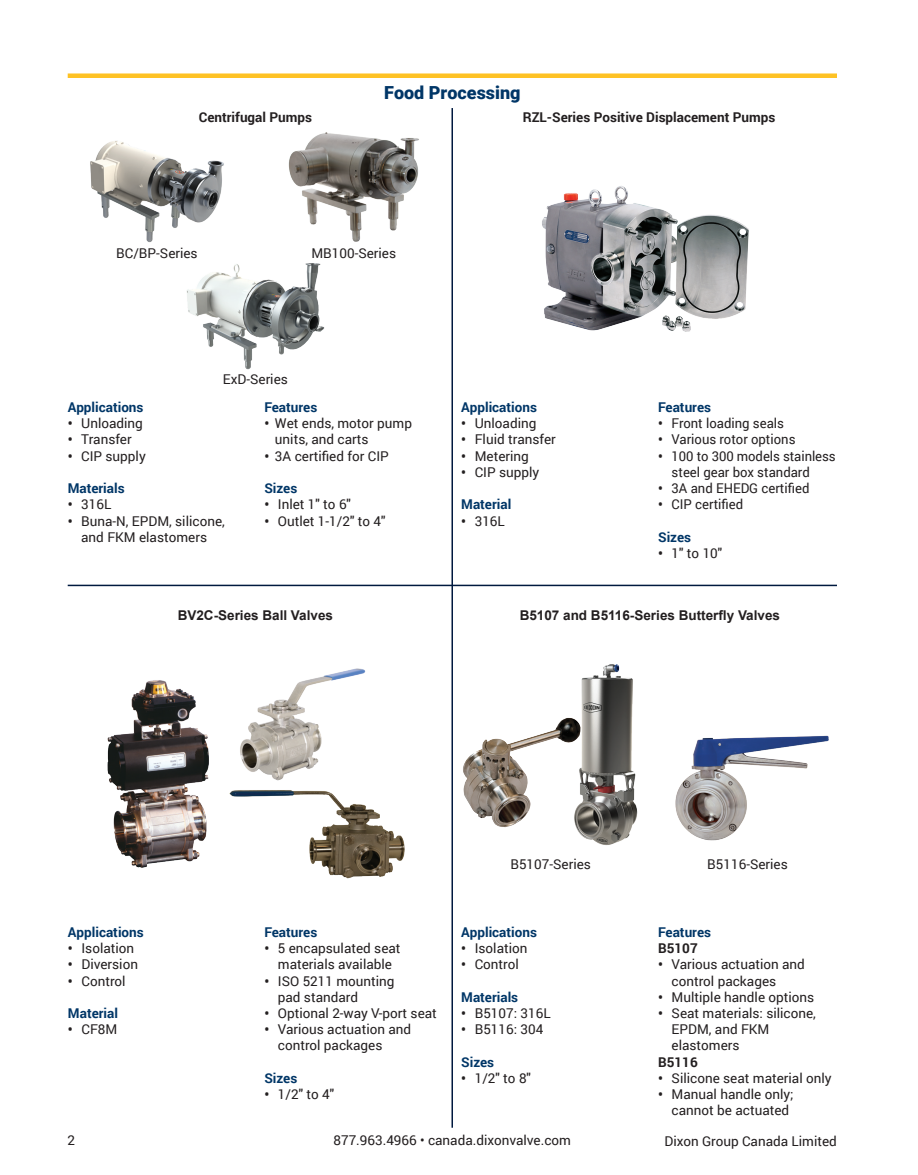
<style>
.page{position:relative;width:918px;height:1175px;background:#fff}
.page>*{position:absolute;margin:0;border:0;box-sizing:border-box;transform-origin:0 0}
._2020_Product_Name{font:900 18px "Roboto";color:#003667}
.body_text{font:13.5px/16.2px "Roboto";color:#231f20}
._2020_Body_Text_Head{font:700 13.5px "Roboto";color:#003667}
._2020_Product_Sub-he{font:700 13.5px "Arial";color:#231f20}
._2020_Product_Sub-he-2{font:700 13.5px "Roboto";color:#231f20}
.body_text-2{font:700 13.5px "Roboto";color:#231f20}
.s1{font-weight:700}
</style>
<div class="page">
<hr style="left:452px;top:108px;width:1px;height:1019px;background:#00193f">
<hr style="left:68px;top:584px;width:769px;height:2px;background:#00193f">
<img style="left:542px;top:186px;width:207px;height:146px">
<img style="left:529px;top:718px;width:38px;height:20px">
<img style="left:90px;top:140px;width:134px;height:103px">
<img style="left:288px;top:132px;width:131px;height:110px">
<img style="left:187px;top:263px;width:138px;height:106px">
<img style="left:572px;top:664px;width:66px;height:181px">
<img style="left:675px;top:735px;width:154px;height:106px">
<img style="left:229px;top:790px;width:176px;height:89px">
<img style="left:107px;top:680px;width:102px;height:188px">
<img style="left:240px;top:668px;width:126px;height:112px">
<div style="left:68px;top:73px;width:769px;height:5px;background:#fec224"></div>
<p class="_2020_Product_Sub-he-2" style="left:199px;top:108px;width:115px">Centrifugal Pumps</p>
<p class="_2020_Product_Name" style="left:384px;top:80px;width:138px">Food Processing</p>
<p class="_2020_Product_Sub-he-2" style="left:523px;top:108px;width:254px">RZL-Series Positive Displacement Pumps</p>
<p class="body_text" style="left:116px;top:245px;width:83px">BC/BP-Series</p>
<p class="body_text" style="left:311px;top:245px;width:86px">MB100-Series</p>
<p class="body_text" style="left:223px;top:370px;width:67px">ExD-Series</p>
<p class="_2020_Body_Text_Head" style="left:68px;top:398px;width:77px">Applications</p>
<p class="body_text" style="left:68px;top:415px;width:77px"><span class="s1">•</span> Unloading</p>
<p class="body_text" style="left:68px;top:431px;width:66px"><span class="s1">•</span> Transfer</p>
<p class="body_text" style="left:68px;top:447px;width:80px"><span class="s1">•</span> CIP supply</p>
<p class="_2020_Body_Text_Head" style="left:68px;top:479px;width:59px">Materials</p>
<p class="body_text" style="left:68px;top:496px;width:45px"><span class="s1">•</span> 316L</p>
<p class="body_text" style="left:68px;top:512px;width:159px;text-align:center"><span class="s1">•</span> Buna-N, EPDM, silicone, and FKM elastomers</p>
<p class="_2020_Body_Text_Head" style="left:264px;top:398px;width:54px">Features</p>
<p class="body_text" style="left:275px;top:415px;width:139px;text-indent:-11px"><span class="s1">•</span> Wet ends, motor pump units, and carts</p>
<p class="body_text" style="left:264px;top:447px;width:126px"><span class="s1">•</span> 3A certified for CIP</p>
<p class="_2020_Body_Text_Head" style="left:264px;top:479px;width:35px">Sizes</p>
<p class="body_text" style="left:264px;top:496px;width:88px"><span class="s1">•</span> Inlet 1" to 6"</p>
<p class="body_text" style="left:264px;top:512px;width:123px"><span class="s1">•</span> Outlet 1-1/2" to 4"</p>
<p class="_2020_Product_Sub-he" style="left:178px;top:605px;width:157px">BV2C-Series Ball Valves</p>
<p class="_2020_Body_Text_Head" style="left:461px;top:398px;width:77px">Applications</p>
<p class="body_text" style="left:461px;top:415px;width:77px"><span class="s1">•</span> Unloading</p>
<p class="body_text" style="left:461px;top:431px;width:96px"><span class="s1">•</span> Fluid transfer</p>
<p class="body_text" style="left:461px;top:447px;width:69px"><span class="s1">•</span> Metering</p>
<p class="body_text" style="left:461px;top:463px;width:80px"><span class="s1">•</span> CIP supply</p>
<p class="_2020_Body_Text_Head" style="left:461px;top:495px;width:52px">Material</p>
<p class="body_text" style="left:461px;top:512px;width:45px"><span class="s1">•</span> 316L</p>
<p class="_2020_Body_Text_Head" style="left:658px;top:398px;width:54px">Features</p>
<p class="body_text" style="left:658px;top:415px;width:127px"><span class="s1">•</span> Front loading seals</p>
<p class="body_text" style="left:658px;top:431px;width:139px"><span class="s1">•</span> Various rotor options</p>
<p class="body_text" style="left:672px;top:447px;width:166px;text-indent:-14px"><span class="s1">•</span> 100 to 300 models stainless steel gear box standard</p>
<p class="body_text" style="left:658px;top:479px;width:153px"><span class="s1">•</span> 3A and EHEDG certified</p>
<p class="body_text" style="left:658px;top:496px;width:87px"><span class="s1">•</span> CIP certified</p>
<p class="_2020_Body_Text_Head" style="left:658px;top:527px;width:35px">Sizes</p>
<p class="body_text" style="left:658px;top:544px;width:66px"><span class="s1">•</span> 1" to 10"</p>
<p class="_2020_Product_Sub-he" style="left:520px;top:605px;width:262px">B5107 and B5116-Series Butterfly Valves</p>
<p class="_2020_Body_Text_Head" style="left:68px;top:922px;width:77px">Applications</p>
<p class="body_text" style="left:68px;top:939px;width:68px"><span class="s1">•</span> Isolation</p>
<p class="body_text" style="left:68px;top:955px;width:72px"><span class="s1">•</span> Diversion</p>
<p class="body_text" style="left:68px;top:972px;width:59px"><span class="s1">•</span> Control</p>
<p class="_2020_Body_Text_Head" style="left:68px;top:1003px;width:52px">Material</p>
<p class="body_text" style="left:68px;top:1020px;width:51px"><span class="s1">•</span> CF8M</p>
<p class="_2020_Body_Text_Head" style="left:264px;top:922px;width:54px">Features</p>
<p class="body_text" style="left:264px;top:939px;width:138px;text-align:center"><span class="s1">•</span> 5 encapsulated seat materials available</p>
<p class="body_text" style="left:278px;top:972px;width:118px;text-indent:-14px"><span class="s1">•</span> ISO 5211 mounting pad standard</p>
<p class="body_text" style="left:264px;top:1004px;width:174px"><span class="s1">•</span> Optional 2-way V-port seat</p>
<p class="body_text" style="left:278px;top:1020px;width:135px;text-indent:-14px"><span class="s1">•</span> Various actuation and control packages</p>
<p class="_2020_Body_Text_Head" style="left:264px;top:1068px;width:35px">Sizes</p>
<p class="body_text" style="left:264px;top:1085px;width:71px"><span class="s1">•</span> 1/2" to 4"</p>
<p class="body_text" style="left:510px;top:855px;width:82px">B5107-Series</p>
<p class="body_text" style="left:707px;top:855px;width:82px">B5116-Series</p>
<p class="_2020_Body_Text_Head" style="left:461px;top:922px;width:77px">Applications</p>
<p class="body_text" style="left:461px;top:939px;width:68px"><span class="s1">•</span> Isolation</p>
<p class="body_text" style="left:461px;top:955px;width:59px"><span class="s1">•</span> Control</p>
<p class="_2020_Body_Text_Head" style="left:461px;top:987px;width:59px">Materials</p>
<p class="body_text" style="left:461px;top:1004px;width:91px"><span class="s1">•</span> B5107: 316L</p>
<p class="body_text" style="left:461px;top:1020px;width:84px"><span class="s1">•</span> B5116: 304</p>
<p class="_2020_Body_Text_Head" style="left:461px;top:1052px;width:35px">Sizes</p>
<p class="body_text" style="left:461px;top:1069px;width:71px"><span class="s1">•</span> 1/2" to 8"</p>
<p class="_2020_Body_Text_Head" style="left:658px;top:922px;width:54px">Features</p>
<p class="body_text-2" style="left:658px;top:938px;width:41px">B5107</p>
<p class="body_text" style="left:672px;top:955px;width:135px;text-indent:-14px"><span class="s1">•</span> Various actuation and control packages</p>
<p class="body_text" style="left:658px;top:988px;width:158px"><span class="s1">•</span> Multiple handle options</p>
<p class="body_text" style="left:672px;top:1004px;width:146px;text-indent:-14px"><span class="s1">•</span> Seat materials: silicone,<br>EPDM, and FKM elastomers</p>
<p class="body_text-2" style="left:658px;top:1052px;width:41px">B5116</p>
<p class="body_text" style="left:658px;top:1069px;width:175px"><span class="s1">•</span> Silicone seat material only</p>
<p class="body_text" style="left:672px;top:1085px;width:124px;text-indent:-14px"><span class="s1">•</span> Manual handle only; cannot be actuated</p>
<p class="body_text" style="left:68px;top:1131px;width:9px">2</p>
<p class="body_text" style="left:334px;top:1131px;width:239px">877.963.4966 • canada.dixonvalve.com</p>
<p class="body_text" style="left:665px;top:1132px;width:174px">Dixon Group Canada Limited</p>
</div>
